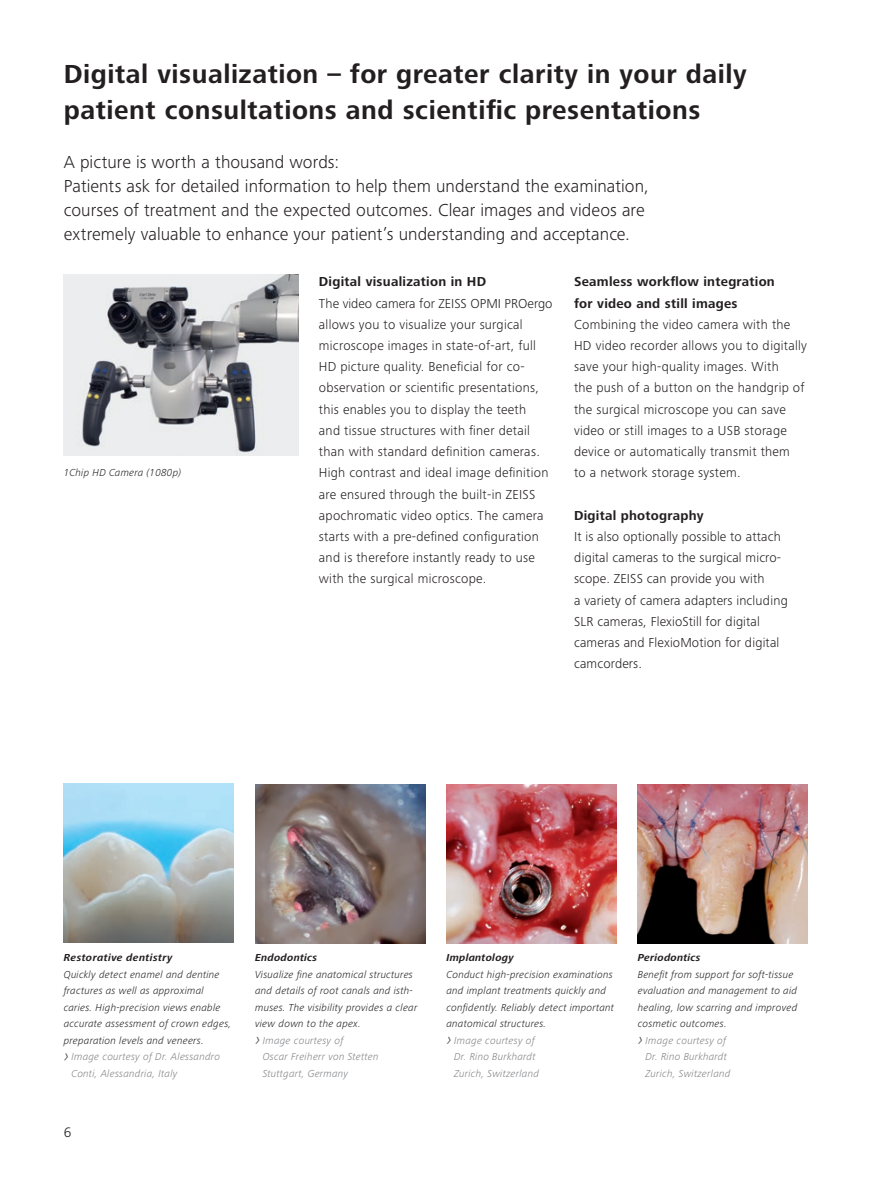
<style>
.page{position:relative;width:893px;height:1178px;background:#fff}
.page>*{position:absolute;margin:0;border:0;box-sizing:border-box;transform-origin:0 0}
.t1{font:700 27px/36px "Zeiss Frutiger Next Pro";letter-spacing:.02em;color:#231f20}
.t2{font:300 18px/24px "Zeiss Frutiger Next Pro";letter-spacing:.005em;color:#231f20}
.t3{font:300 14.25px "Zeiss Frutiger Next Pro";color:#231f20}
.t4{font:300 13.5px/21.1px "Zeiss Frutiger Next Pro";letter-spacing:.02em;color:#231f20}
.t5{font:700 13.5px/21.1px "Zeiss Frutiger Next Pro";letter-spacing:.02em;color:#231f20}
.t6{font:italic 300 10.5px/16.5px "Zeiss Frutiger Next Pro";letter-spacing:.02em;color:#231f20}
.t7{font:italic 300 10.5px/16.5px "Zeiss Frutiger Next Pro";letter-spacing:.02em;color:#808285}
.t8{font:italic 700 10.5px "Zeiss Frutiger Next Pro";letter-spacing:.02em;color:#231f20}
.t9{font:italic 700 10.5px "Zeiss Frutiger Next Pro";letter-spacing:.04em;color:#231f20}
</style>
<div class="page">
<img style="left:64px;top:274px;width:234px;height:181px">
<img style="left:446px;top:784px;width:171px;height:160px">
<img style="left:638px;top:784px;width:170px;height:160px">
<img style="left:255px;top:784px;width:170px;height:160px">
<img style="left:64px;top:783px;width:170px;height:160px">
<svg style="left:64px;top:1053px;width:4px;height:7px"></svg>
<svg style="left:255px;top:1037px;width:5px;height:7px"></svg>
<svg style="left:446px;top:1037px;width:5px;height:7px"></svg>
<svg style="left:638px;top:1037px;width:4px;height:7px"></svg>
<h1 class="t1" style="left:64px;top:56px;width:684px">Digital visualization – for greater clarity in your daily patient consultations and scientific presentations</h1>
<p class="t2" style="left:64px;top:150px;width:587px">A picture is worth a thousand words:<br>Patients ask for detailed information to help them understand the examination, courses of treatment and the expected outcomes. Clear images and videos are extremely valuable to enhance your patient’s understanding and acceptance.</p>
<p class="t5" style="left:319px;top:271px;width:169px">Digital visualization in HD</p>
<p class="t4" style="left:319px;top:292px;width:235px">The video camera for ZEISS OPMI PROergo allows you to visualize your surgical microscope images in state-of-art, full HD picture quality. Beneficial for co&shy;observation or scientific presentations, this enables you to display the teeth<br>and tissue structures with finer detail than with standard definition cameras.<br>High contrast and ideal image definition are ensured through the built-in ZEISS apochromatic video optics. The camera starts with a pre-defined configuration and is therefore instantly ready to use with the surgical microscope.</p>
<p class="t5" style="left:574px;top:271px;width:202px">Seamless workflow integration for video and still images</p>
<p class="t4" style="left:574px;top:314px;width:234px">Combining the video camera with the HD video recorder allows you to digitally save your high-quality images. With<br>the push of a button on the handgrip of the surgical microscope you can save video or still images to a USB storage device or automatically transmit them<br>to a network storage system.</p>
<p class="t5" style="left:574px;top:505px;width:131px">Digital photography</p>
<p class="t4" style="left:574px;top:526px;width:215px">It is also optionally possible to attach digital cameras to the surgical micro&shy;scope. ZEISS can provide you with<br>a variety of camera adapters including SLR cameras, FlexioStill for digital cameras and FlexioMotion for digital camcorders.</p>
<p class="t6" style="left:64px;top:465px;width:119px">1Chip HD Camera (1080p)</p>
<p class="t9" style="left:64px;top:952px;width:110px">Restorative dentistry</p>
<p class="t6" style="left:64px;top:966px;width:169px">Quickly detect enamel and dentine fractures as well as approximal caries. High-precision views enable accurate assessment of crown edges, preparation levels and veneers.</p>
<p class="t7" style="left:71px;top:1048px;width:150px">Image courtesy of Dr. Alessandro<br>Conti, Alessandria, Italy</p>
<p class="t3" style="left:64px;top:1124px;width:9px">6</p>
<p class="t8" style="left:255px;top:952px;width:63px">Endodontics</p>
<p class="t6" style="left:255px;top:966px;width:164px">Visualize fine anatomical structures and details of root canals and isth&shy;muses. The visibility provides a clear view down to the apex.</p>
<p class="t7" style="left:263px;top:1032px;width:117px">Image courtesy of<br>Oscar Freiherr von Stetten<br>Stuttgart, Germany</p>
<p class="t8" style="left:446px;top:952px;width:69px">Implantology</p>
<p class="t6" style="left:446px;top:966px;width:169px">Conduct high-precision examinations and implant treatments quickly and confidently. Reliably detect important anatomical structures.</p>
<p class="t7" style="left:454px;top:1032px;width:86px">Image courtesy of<br>Dr. Rino Burkhardt<br>Zurich, Switzerland</p>
<p class="t8" style="left:638px;top:952px;width:64px">Periodontics</p>
<p class="t6" style="left:638px;top:966px;width:161px">Benefit from support for soft-tissue evaluation and management to aid healing, low scarring and improved cosmetic outcomes.</p>
<p class="t7" style="left:645px;top:1032px;width:86px">Image courtesy of<br>Dr. Rino Burkhardt<br>Zurich, Switzerland</p>
</div>
